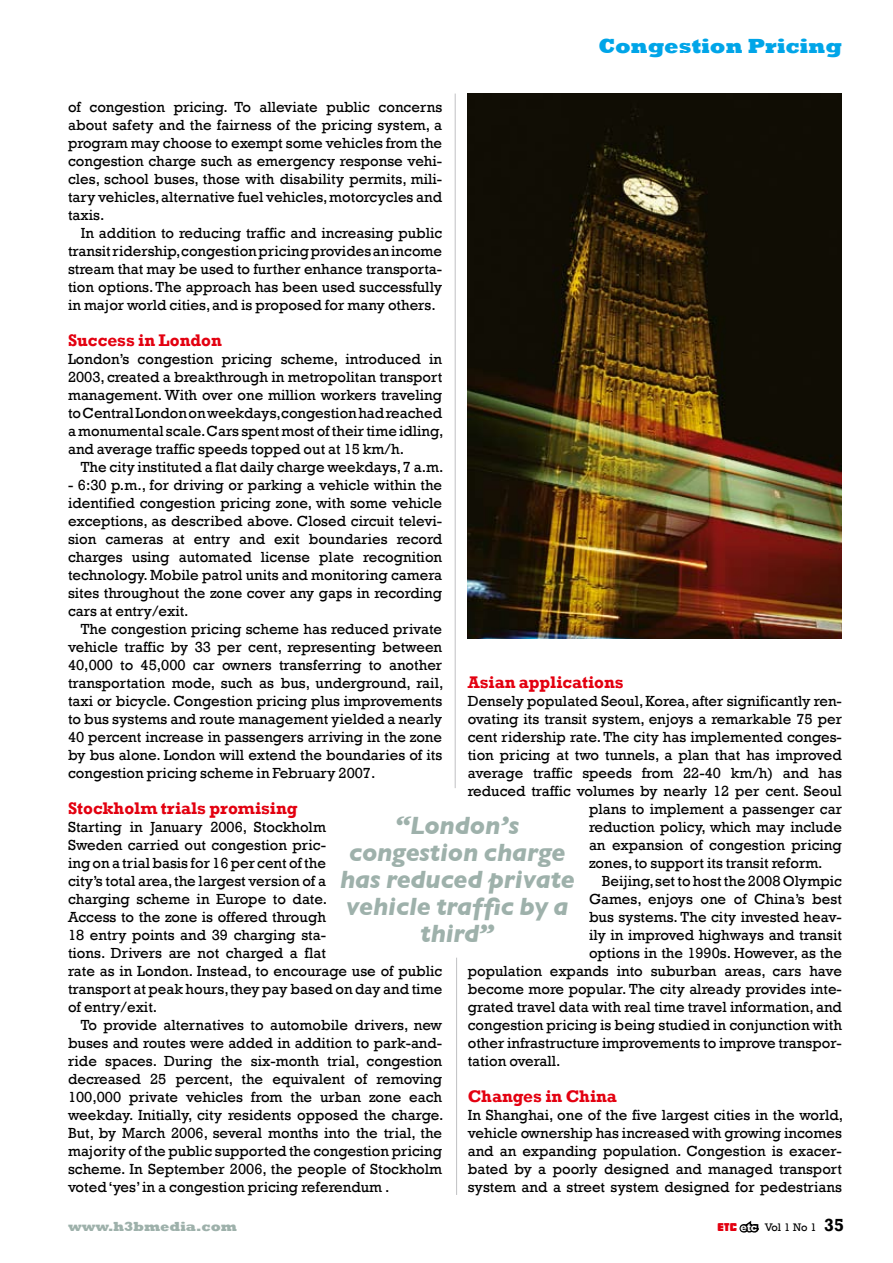
<style>
.page{position:relative;width:893px;height:1263px;background:#fff}
.page>*{position:absolute;margin:0;border:0;box-sizing:border-box;transform-origin:0 0}
.t1{font:italic 700 25.5px/27px "Gill Sans";letter-spacing:-.01em;color:#9eb1ab;text-align:center}
.t2{font:800 21px "Rockwell";color:#00a5e8}
.t3{font:700 17.25px "Rockwell";color:#e30010}
.t4{font:15px/18px "Rockwell";color:#000;text-align:justify}
.t5{font:800 13.5px "Rockwell";color:#9eb1ab}
.t6{font:11.25px "Rockwell";color:#000}
.s1{font-family:"Low Rider BB";color:#e30010}
.s2{font-weight:700;color:#fff}
.s3{font-weight:700;font-size:18px}
</style>
<div class="page">
<svg style="left:739px;top:1220px;width:20px;height:13px"></svg>
<hr style="left:455px;top:94px;width:1px;height:694px;background:#c0c1c3">
<img style="left:468px;top:94px;width:374px;height:545px">
<hr style="left:456px;top:958px;width:1px;height:237px;background:#c0c1c3">
<h2 class="t2" style="left:598px;top:34px;width:245px">Congestion Pricing</h2>
<p class="t4" style="left:68px;top:98px;width:376px">of congestion pricing. To alleviate public concerns about safety and the fairness of the pricing system, a program may choose to exempt some vehicles from the congestion charge such as emergency response vehi&shy;cles, school buses, those with disability permits, mili&shy;tary vehicles, alternative fuel vehicles, motorcycles and taxis.</p>
<p class="t4" style="left:68px;top:224px;width:376px;text-indent:13px">In addition to reducing traffic and increasing public transit ridership, congestion pricing provides an income stream that may be used to further enhance transporta&shy;tion options. The approach has been used successfully in major world cities, and is proposed for many others.</p>
<p class="t3" style="left:68px;top:329px;width:155px">Success in London</p>
<p class="t4" style="left:68px;top:350px;width:377px">London’s congestion pricing scheme, introduced in 2003, created a breakthrough in metropolitan transport management. With over one million workers traveling to Central London on weekdays, congestion had reached a monumental scale. Cars spent most of their time idling, and average traffic speeds topped out at 15 km/h.</p>
<p class="t4" style="left:81px;top:458px;width:364px">The city instituted a flat daily charge weekdays, 7 a.m.</p>
<p class="t4" style="left:68px;top:476px;width:376px">- 6:30 p.m., for driving or parking a vehicle within the identified congestion pricing zone, with some vehicle exceptions, as described above. Closed circuit televi&shy;sion cameras at entry and exit boundaries record charges using automated license plate recognition technology. Mobile patrol units and monitoring camera sites throughout the zone cover any gaps in recording cars at entry/exit.</p>
<p class="t4" style="left:68px;top:620px;width:377px;text-indent:13px">The congestion pricing scheme has reduced private vehicle traffic by 33 per cent, representing between 40,000 to 45,000 car owners transferring to another transportation mode, such as bus, underground, rail, taxi or bicycle. Congestion pricing plus improvements to bus systems and route management yielded a nearly 40 percent increase in passengers arriving in the zone by bus alone. London will extend the boundaries of its congestion pricing scheme in February 2007.</p>
<p class="t3" style="left:68px;top:797px;width:231px">Stockholm trials promising</p>
<p class="t4" style="left:68px;top:818px;width:376px;text-align:left">Starting in January 2006, Stockholm<br>Sweden carried out congestion pric-<br>ing on a trial basis for 16 per cent of the<br>city’s total area, the largest version of a<br>charging scheme in Europe to date.<br>Access to the zone is offered through<br>18 entry points and 39 charging sta-<br>tions. Drivers are not charged a flat<br>rate as in London. Instead, to encourage use of public transport at peak hours, they pay based on day and time of entry/exit.</p>
<p class="t4" style="left:68px;top:1016px;width:377px;text-indent:13px">To provide alternatives to automobile drivers, new buses and routes were added in addition to park-and&shy;ride spaces. During the six-month trial, congestion decreased 25 percent, the equivalent of removing 100,000 private vehicles from the urban zone each weekday. Initially, city residents opposed the charge.<br>But, by March 2006, several months into the trial, the majority of the public supported the congestion pricing scheme. In September 2006, the people of Stockholm voted ‘yes’ in a congestion pricing referendum .</p>
<p class="t3" style="left:468px;top:671px;width:157px">Asian applications</p>
<p class="t4" style="left:468px;top:692px;width:376px">Densely populated Seoul, Korea, after significantly ren-</p>
<p class="t4" style="left:468px;top:710px;width:376px">ovating its transit system, enjoys a remarkable 75 per</p>
<p class="t4" style="left:468px;top:728px;width:376px">cent ridership rate. The city has implemented conges-</p>
<p class="t4" style="left:468px;top:746px;width:376px">tion pricing at two tunnels, a plan that has improved</p>
<p class="t4" style="left:468px;top:764px;width:376px">average traffic speeds from 22-40 km/h) and has</p>
<p class="t4" style="left:468px;top:782px;width:376px">reduced traffic volumes by nearly 12 per cent. Seoul</p>
<p class="t4" style="left:589px;top:800px;width:254px">plans to implement a passenger car</p>
<p class="t4" style="left:589px;top:818px;width:254px">reduction policy, which may include</p>
<p class="t4" style="left:589px;top:836px;width:254px">an expansion of congestion pricing</p>
<p class="t4" style="left:589px;top:854px;width:235px">zones, to support its transit reform.</p>
<p class="t4" style="left:602px;top:872px;width:242px">Beijing, set to host the 2008 Olympic</p>
<p class="t4" style="left:589px;top:890px;width:254px">Games, enjoys one of China’s best</p>
<p class="t4" style="left:589px;top:908px;width:254px">bus systems. The city invested heav-</p>
<p class="t4" style="left:589px;top:926px;width:254px">ily in improved highways and transit</p>
<p class="t4" style="left:589px;top:944px;width:254px">options in the 1990s. However, as the</p>
<p class="t4" style="left:468px;top:962px;width:376px">population expands into suburban areas, cars have</p>
<p class="t4" style="left:468px;top:980px;width:376px">become more popular. The city already provides inte-</p>
<p class="t4" style="left:468px;top:998px;width:376px">grated travel data with real time travel information, and</p>
<p class="t4" style="left:468px;top:1016px;width:376px">congestion pricing is being studied in conjunction with</p>
<p class="t4" style="left:468px;top:1034px;width:376px">other infrastructure improvements to improve transpor-</p>
<p class="t4" style="left:468px;top:1052px;width:94px">tation overall.</p>
<p class="t3" style="left:468px;top:1085px;width:151px">Changes in China</p>
<p class="t4" style="left:468px;top:1106px;width:377px">In Shanghai, one of the five largest cities in the world, vehicle ownership has increased with growing incomes and an expanding population. Congestion is exacer&shy;bated by a poorly designed and managed transport system and a street system designed for pedestrians</p>
<h1 class="t1" style="left:340px;top:812px;width:237px">“London’s congestion charge has reduced private vehicle traffic by a third”</h1>
<p class="t5" style="left:68px;top:1218px;width:170px">www.h3bmedia.com</p>
<p class="t6" style="left:718px;top:1221px;width:128px"><span class="s1">ETC</span> <span class="s2">etc</span> Vol 1 No 1 <span class="s3">35</span></p>
</div>
